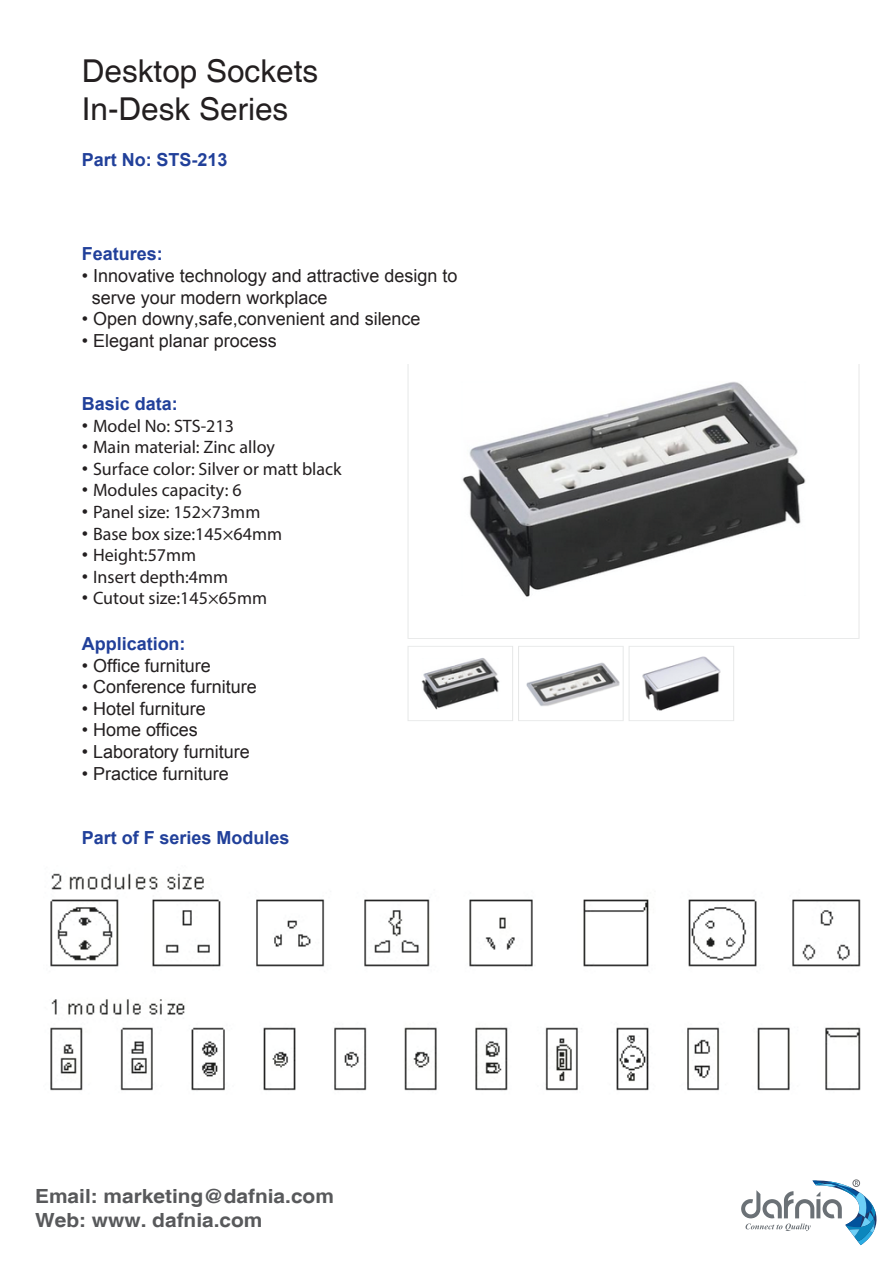
<style>
.page{position:relative;width:893px;height:1263px;background:#fff}
.page>*{position:absolute;margin:0;border:0;box-sizing:border-box;transform-origin:0 0}
.t1{font:31.5px/37.8px "Helvetica";color:#231f20}
.t2{font:700 19.5px/23.4px "Helvetica";color:#58595b;scale:1.07 1}
.t3{font:18px/21.6px "Arial";color:#231f20}
.t4{font:18px "Myriad Pro";color:#231f20}
.t5{font:700 18px "Arial";color:#21409a}
.s1{font-family:"Arial"}
</style>
<div class="page">
<div style="left:853px;top:1179px;width:7px;height:8px;border:1px solid #6d6e71;border-radius:50%"></div>
<svg style="left:741px;top:1180px;width:136px;height:65px"></svg>
<img style="left:50px;top:873px;width:811px;height:218px">
<img style="left:407px;top:364px;width:453px;height:357px">
<h1 class="t1" style="left:82px;top:54px;width:238px">Desktop Sockets<br>In-Desk Series</h1>
<p class="t5" style="left:82px;top:148px;width:147px">Part No: STS-213</p>
<p class="t5" style="left:82px;top:242px;width:82px">Features:</p>
<p class="t3" style="left:92px;top:265px;width:367px;text-indent:-10px">• Innovative technology and attractive design to serve your modern workplace</p>
<p class="t3" style="left:82px;top:308px;width:340px">• Open downy,safe,convenient and silence</p>
<p class="t3" style="left:82px;top:330px;width:196px">• Elegant planar process</p>
<p class="t5" style="left:82px;top:392px;width:97px">Basic data:</p>
<p class="t4" style="left:82px;top:414px;width:154px"><span class="s1">•</span> Model No: STS-213</p>
<p class="t4" style="left:82px;top:436px;width:195px"><span class="s1">•</span> Main material: Zinc alloy</p>
<p class="t4" style="left:82px;top:458px;width:261px"><span class="s1">•</span> Surface color: Silver or matt black</p>
<p class="t4" style="left:82px;top:479px;width:161px"><span class="s1">•</span> Modules capacity: 6</p>
<p class="t4" style="left:82px;top:501px;width:180px"><span class="s1">•</span> Panel size: 152×73mm</p>
<p class="t4" style="left:82px;top:522px;width:202px"><span class="s1">•</span> Base box size:145×64mm</p>
<p class="t4" style="left:82px;top:544px;width:116px"><span class="s1">•</span> Height:57mm</p>
<p class="t4" style="left:82px;top:566px;width:148px"><span class="s1">•</span> Insert depth:4mm</p>
<p class="t4" style="left:82px;top:587px;width:187px"><span class="s1">•</span> Cutout size:145×65mm</p>
<p class="t5" style="left:82px;top:632px;width:105px">Application:</p>
<p class="t3" style="left:82px;top:655px;width:131px">• Office furniture</p>
<p class="t3" style="left:82px;top:676px;width:176px">• Conference furniture</p>
<p class="t3" style="left:82px;top:698px;width:126px">• Hotel furniture</p>
<p class="t3" style="left:82px;top:719px;width:118px">• Home offices</p>
<p class="t3" style="left:82px;top:741px;width:169px">• Laboratory furniture</p>
<p class="t3" style="left:82px;top:763px;width:149px">• Practice furniture</p>
<p class="t5" style="left:82px;top:825px;width:209px">Part of F series Modules</p>
<p class="t2" style="left:35px;top:1186px;width:281px">Email: marketing@dafnia.com<br>Web: www. dafnia.com</p>
</div>
